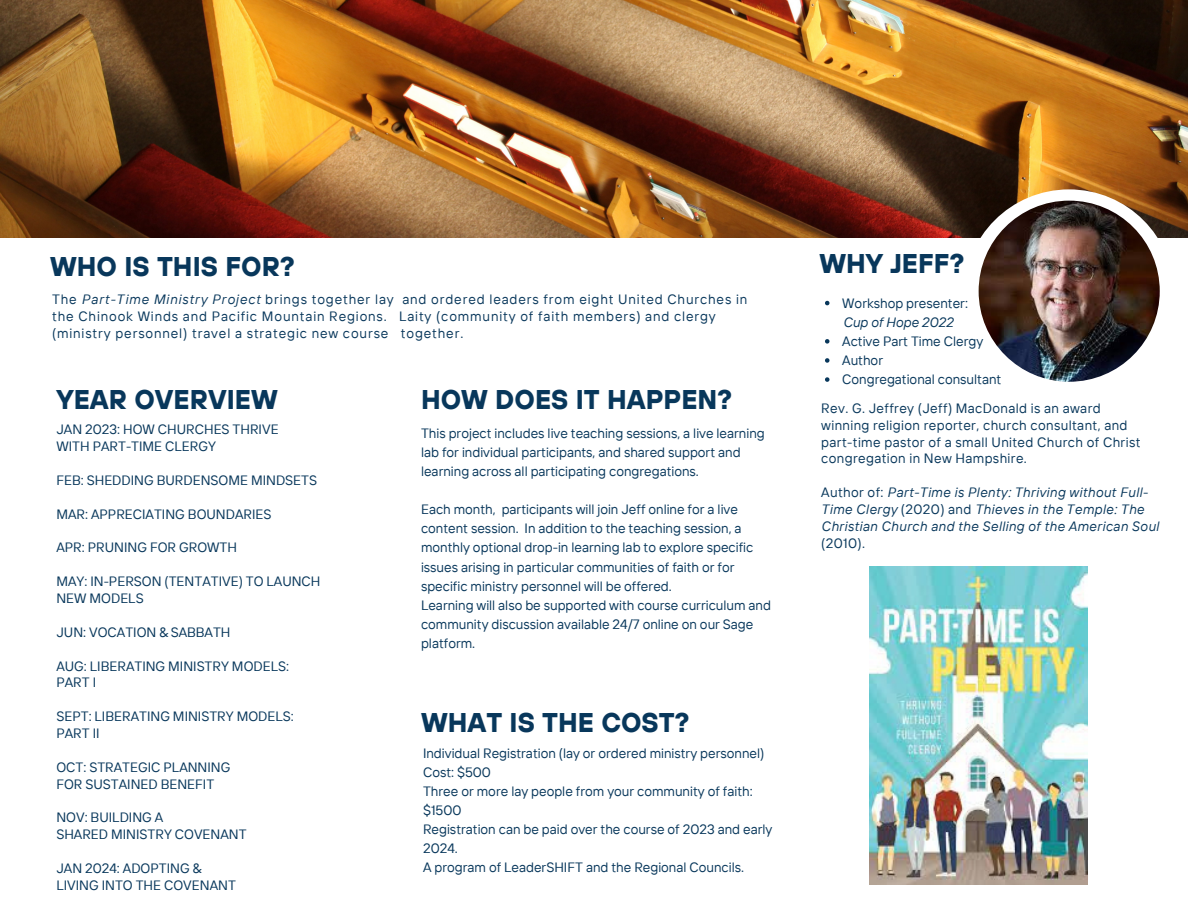
<style>
.page{position:relative;width:1188px;height:918px;background:#fff}
.page>*{position:absolute;margin:0;border:0;box-sizing:border-box;transform-origin:0 0}
.t1{font:700 27px "TT Hoves";color:#08375b}
.t2{font:13.5px/19.2px "TT Interphases";color:#08375b}
.t3{font:13.5px/16.8px "TT Interphases";letter-spacing:.065em;color:#08375b}
.t4{font:13.5px/16.8px "TT Interphases";letter-spacing:.025em;color:#08375b}
.t5{font:italic 13.5px/16.8px "TT Interphases";letter-spacing:.025em;color:#08375b}
.t6{font:italic 13.5px "TT Interphases";color:#08375b}
.s1{font-style:italic}
.s2{font-style:normal}
</style>
<div class="page">
<img style="left:0;top:0;width:1188px;height:237px">
<div style="left:964px;top:189px;width:210px;height:211px;background:#fff;border-radius:50%"></div>
<img style="left:979px;top:201px;width:181px;height:181px;border-radius:50%">
<img style="left:870px;top:566px;width:218px;height:319px">
<svg style="left:825px;top:301px;width:4px;height:4px"></svg>
<svg style="left:825px;top:339px;width:4px;height:5px"></svg>
<svg style="left:825px;top:358px;width:4px;height:5px"></svg>
<svg style="left:825px;top:377px;width:4px;height:5px"></svg>
<h1 class="t1" style="left:50px;top:249px;width:246px">WHO IS THIS FOR?</h1>
<p class="t3" style="left:52px;top:291px;width:697px">The <span class="s1">Part-Time Ministry Project</span> brings together lay and ordered leaders from eight United Churches in the Chinook Winds and Pacific Mountain Regions. Laity (community of faith members) and clergy (ministry personnel) travel a strategic new course together.</p>
<h1 class="t1" style="left:56px;top:382px;width:223px">YEAR OVERVIEW</h1>
<h1 class="t1" style="left:421px;top:382px;width:312px">HOW DOES IT HAPPEN?</h1>
<p class="t2" style="left:56px;top:421px;width:224px;line-height:16.8px">JAN 2023: HOW CHURCHES THRIVE<br>WITH PART-TIME CLERGY</p>
<p class="t2" style="left:56px;top:470px;width:262px">FEB: SHEDDING BURDENSOME MINDSETS</p>
<p class="t2" style="left:56px;top:504px;width:217px">MAR: APPRECIATING BOUNDARIES</p>
<p class="t2" style="left:56px;top:538px;width:182px">APR: PRUNING FOR GROWTH</p>
<p class="t2" style="left:56px;top:573px;width:266px;line-height:16.8px">MAY: IN-PERSON (TENTATIVE) TO LAUNCH<br>NEW MODELS</p>
<p class="t2" style="left:56px;top:622px;width:176px">JUN: VOCATION &amp; SABBATH</p>
<p class="t2" style="left:56px;top:657px;width:234px;line-height:16.8px">AUG: LIBERATING MINISTRY MODELS:<br>PART I</p>
<p class="t2" style="left:56px;top:708px;width:239px;line-height:16.8px">SEPT: LIBERATING MINISTRY MODELS:<br>PART II</p>
<p class="t2" style="left:56px;top:758px;width:176px;line-height:16.8px">OCT: STRATEGIC PLANNING<br>FOR SUSTAINED BENEFIT</p>
<p class="t2" style="left:56px;top:809px;width:192px;line-height:16.8px">NOV: BUILDING A<br>SHARED MINISTRY COVENANT</p>
<p class="t2" style="left:56px;top:860px;width:181px;line-height:16.8px">JAN 2024: ADOPTING &amp;<br>LIVING INTO THE COVENANT</p>
<p class="t2" style="left:421px;top:423px;width:345px">This project includes live teaching sessions, a live learning lab for individual participants, and shared support and learning across all participating congregations.</p>
<p class="t2" style="left:421px;top:499px;width:351px">Each month, participants will join Jeff online for a live content session. In addition to the teaching session, a monthly optional drop-in learning lab to explore specific issues arising in particular communities of faith or for specific ministry personnel will be offered.<br>Learning will also be supported with course curriculum and community discussion available 24/7 online on our Sage platform.</p>
<h1 class="t1" style="left:421px;top:705px;width:270px">WHAT IS THE COST?</h1>
<p class="t2" style="left:423px;top:743px;width:351px">Individual Registration (lay or ordered ministry personnel)<br>Cost: $500<br>Three or more lay people from your community of faith: $1500<br>Registration can be paid over the course of 2023 and early 2024.<br>A program of LeaderSHIFT and the Regional Councils.</p>
<h1 class="t1" style="left:819px;top:246px;width:146px">WHY JEFF?</h1>
<p class="t2" style="left:842px;top:293px;width:127px">Workshop presenter:</p>
<p class="t2" style="left:842px;top:331px;width:161px">Active Part Time Clergy<br>Author<br>Congregational consultant</p>
<p class="t6" style="left:843px;top:313px;width:112px">Cup of Hope 2022</p>
<p class="t4" style="left:821px;top:399px;width:321px">Rev. G. Jeffrey (Jeff) MacDonald is an award winning religion reporter, church consultant, and part-time pastor of a small United Church of Christ congregation in New Hampshire.</p>
<p class="t5" style="left:821px;top:484px;width:339px"><span class="s2">Author of:</span> Part-Time is Plenty: Thriving without Full-<br>Time Clergy <span class="s2">(2020) and</span> Thieves in the Temple: The<br>Christian Church and the Selling of the American Soul</p>
<p class="t2" style="left:821px;top:533px;width:45px">(2010).</p>
</div>
